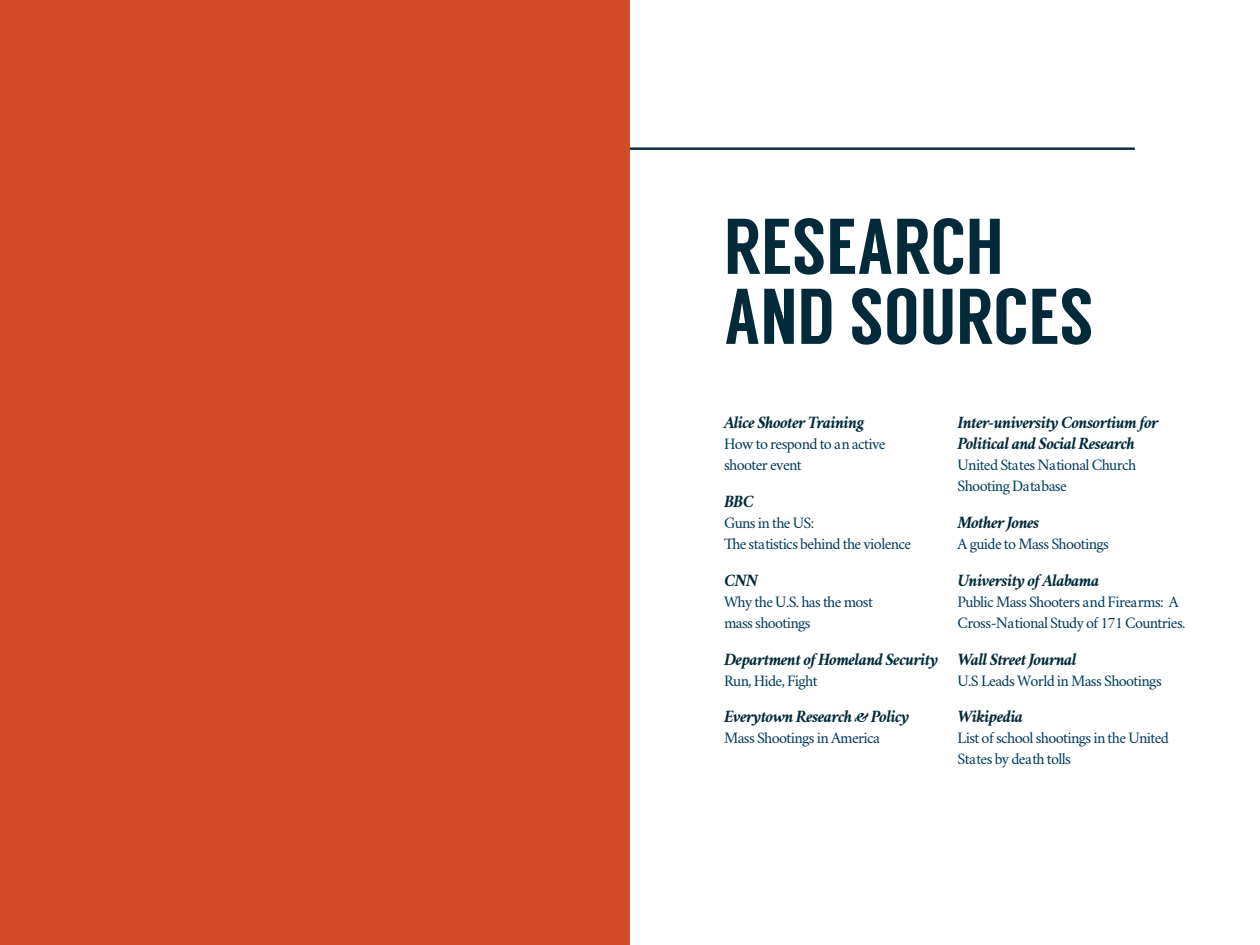
<style>
.page{position:relative;width:1260px;height:945px;background:#fff}
.page>*{position:absolute;margin:0;border:0;box-sizing:border-box;transform-origin:0 0}
.t1{font:78.75px/70px "Langdon";color:#022a3a}
.t2{font:italic 700 17.5px/21px "Crimson";letter-spacing:-.04em;color:#022a3a}
.t3{font:15.75px/21px "Crimson";letter-spacing:-.04em;color:#003a5d}
</style>
<div class="page">
<div style="left:0;top:0;width:630px;height:945px;background:#d34b2b"></div>
<hr style="left:630px;top:147px;width:505px;height:3px;background:#022a3a">
<h1 class="t1" style="left:724px;top:212px;width:371px">RESEARCH<br>AND SOURCES</h1>
<p class="t2" style="left:724px;top:412px;width:142px">Alice Shooter Training</p>
<p class="t3" style="left:724px;top:433px;width:163px">How to respond to an active shooter event</p>
<p class="t2" style="left:724px;top:490px;width:31px">BBC</p>
<p class="t3" style="left:724px;top:512px;width:189px">Guns in the US:<br>The statistics behind the violence</p>
<p class="t2" style="left:724px;top:569px;width:36px">CNN</p>
<p class="t3" style="left:724px;top:590px;width:150px">Why the U.S. has the most mass shootings</p>
<p class="t2" style="left:724px;top:648px;width:216px">Department of Homeland Security</p>
<p class="t3" style="left:724px;top:669px;width:95px">Run, Hide, Fight</p>
<p class="t2" style="left:724px;top:706px;width:187px">Everytown Research &amp; Policy</p>
<p class="t3" style="left:724px;top:727px;width:158px">Mass Shootings in America</p>
<p class="t2" style="left:958px;top:412px;width:203px">Inter-university Consortium for<br>Political and Social Research</p>
<p class="t3" style="left:958px;top:454px;width:180px">United States National Church<br>Shooting Database</p>
<p class="t2" style="left:958px;top:511px;width:83px">Mother Jones</p>
<p class="t3" style="left:958px;top:533px;width:153px">A guide to Mass Shootings</p>
<p class="t2" style="left:958px;top:569px;width:143px">University of Alabama</p>
<p class="t3" style="left:958px;top:590px;width:229px">Public Mass Shooters and Firearms: A<br>Cross-National Study of 171 Countries.</p>
<p class="t2" style="left:958px;top:648px;width:121px">Wall Street Journal</p>
<p class="t3" style="left:958px;top:669px;width:206px">U.S Leads World in Mass Shootings</p>
<p class="t2" style="left:958px;top:706px;width:67px">Wikipedia</p>
<p class="t3" style="left:958px;top:727px;width:213px">List of school shootings in the United<br>States by death tolls</p>
</div>
